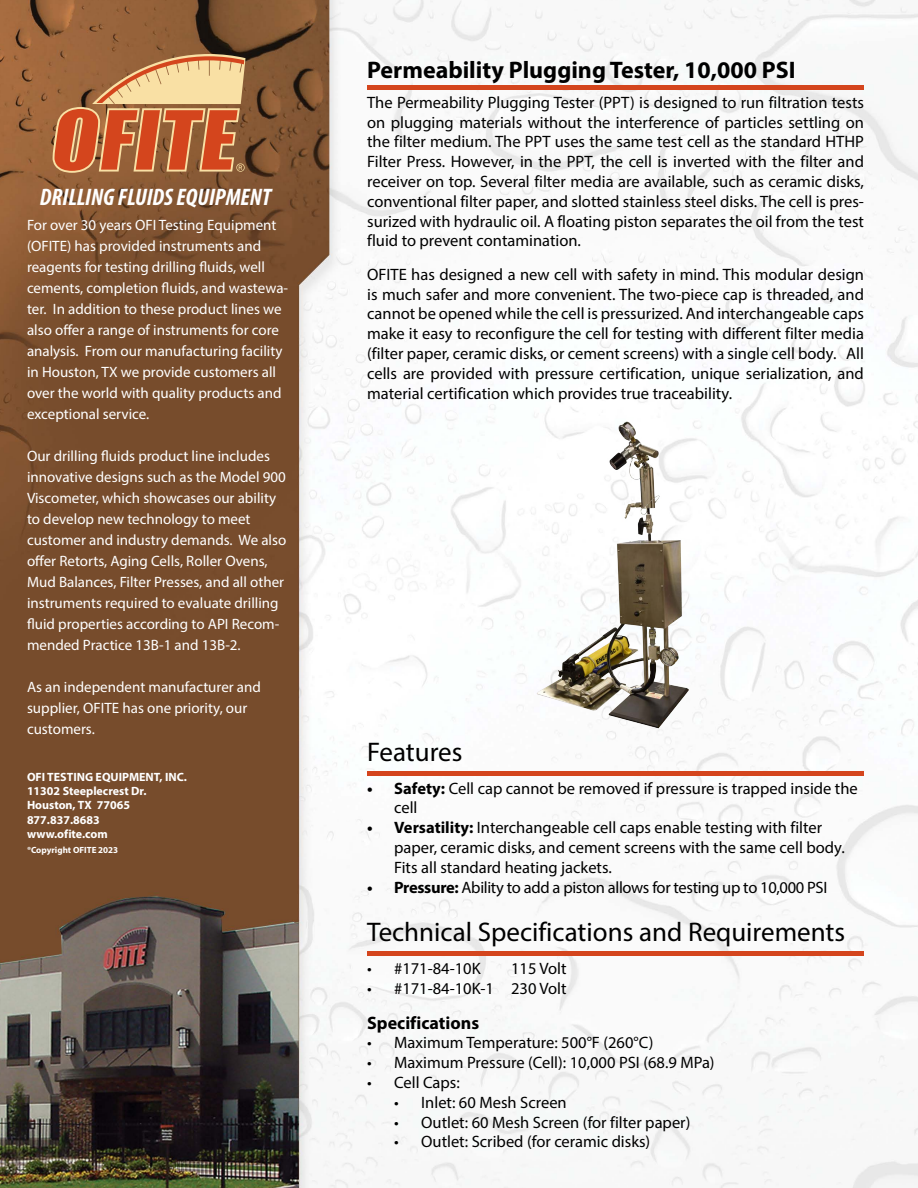
<style>
.page{position:relative;width:918px;height:1188px;background:#fff}
.page>*{position:absolute;margin:0;border:0;box-sizing:border-box;transform-origin:0 0}
.t1{font:27px "Myriad Pro";color:#000}
.t2{font:700 24px "Myriad Pro";color:#000}
.t3{font:italic 700 condensed 24px "Myriad Pro";color:#fff}
.t4{font:700 18px "Myriad Pro";color:#000}
.t5{font:16.5px/19.8px "Myriad Pro";color:#000;text-align:justify}
.t6{font:16.5px "Myriad Pro";letter-spacing:-.02em;color:#000}
.t7{font:15px/21px "Myriad Pro";color:#fff}
.t8{font:700 12px/14.4px "Myriad Pro";color:#fff}
.t9{font:700 9px "Myriad Pro";color:#fff}
.s1{font-weight:700}
</style>
<div class="page">
<img style="left:0;top:0;width:918px;height:1188px">
<svg style="left:53px;top:54px;width:193px;height:119px;background:#c67e50"></svg>
<img style="left:530px;top:413px;width:172px;height:324px">
<hr style="left:367px;top:85px;width:497px;height:4px;background:#d4451d">
<hr style="left:367px;top:772px;width:497px;height:4px;background:#d4451d">
<hr style="left:367px;top:952px;width:497px;height:4px;background:#d4451d">
<h2 class="t3" style="left:40px;top:183px;width:232px">DRILLING FLUIDS EQUIPMENT</h2>
<p class="t7" style="left:27px;top:215px;width:263px">For over 30 years OFI Testing Equipment (OFITE) has provided instruments and reagents for testing drilling fluids, well cements, completion fluids, and wastewa&shy;ter. In addition to these product lines we also offer a range of instruments for core analysis. From our manufacturing facility in Houston, TX we provide customers all over the world with quality products and exceptional service.</p>
<p class="t7" style="left:27px;top:446px;width:261px">Our drilling fluids product line includes innovative designs such as the Model 900<br>Viscometer, which showcases our ability to develop new technology to meet customer and industry demands. We also offer Retorts, Aging Cells, Roller Ovens, Mud Balances, Filter Presses, and all other instruments required to evaluate drilling fluid properties according to API Recom&shy;mended Practice 13B-1 and 13B-2.</p>
<p class="t7" style="left:27px;top:677px;width:235px">As an independent manufacturer and supplier, OFITE has one priority, our customers.</p>
<p class="t8" style="left:27px;top:769px;width:161px">OFI TESTING EQUIPMENT, INC.<br>11302 Steeplecrest Dr.<br>Houston, TX 77065<br>877.837.8683<br>www.ofite.com</p>
<p class="t9" style="left:27px;top:844px;width:93px">®Copyright OFITE 2023</p>
<h2 class="t2" style="left:367px;top:55px;width:430px">Permeability Plugging Tester, 10,000 PSI</h2>
<p class="t5" style="left:367px;top:92px;width:498px">The Permeability Plugging Tester (PPT) is designed to run filtration tests on plugging materials without the interference of particles settling on the filter medium. The PPT uses the same test cell as the standard HTHP Filter Press. However, in the PPT, the cell is inverted with the filter and receiver on top. Several filter media are available, such as ceramic disks, conventional filter paper, and slotted stainless steel disks. The cell is pres&shy;surized with hydraulic oil. A floating piston separates the oil from the test fluid to prevent contamination.</p>
<p class="t5" style="left:367px;top:264px;width:498px">OFITE has designed a new cell with safety in mind. This modular design is much safer and more convenient. The two-piece cap is threaded, and cannot be opened while the cell is pressurized. And interchangeable caps make it easy to reconfigure the cell for testing with different filter media (filter paper, ceramic disks, or cement screens) with a single cell body. All cells are provided with pressure certification, unique serialization, and material certification which provides true traceability.</p>
<h1 class="t1" style="left:367px;top:735px;width:97px">Features</h1>
<p class="t5" style="left:394px;top:778px;width:465px;text-indent:-27px"><span class="s1">• Safety:</span> Cell cap cannot be removed if pressure is trapped inside the cell</p>
<p class="t5" style="left:394px;top:818px;width:452px;text-align:left;text-indent:-27px"><span class="s1">• Versatility:</span> Interchangeable cell caps enable testing with filter paper, ceramic disks, and cement screens with the same cell body.<br>Fits all standard heating jackets.</p>
<p class="t6" style="left:367px;top:877px;width:462px"><span class="s1">• Pressure:</span> Ability to add a piston allows for testing up to 10,000 PSI</p>
<h1 class="t1" style="left:367px;top:915px;width:480px">Technical Specifications and Requirements</h1>
<p class="t5" style="left:367px;top:958px;width:115px">• #171-84-10K</p>
<p class="t5" style="left:511px;top:958px;width:57px">115 Volt</p>
<p class="t5" style="left:367px;top:978px;width:201px">• #171-84-10K-1 230 Volt</p>
<p class="t4" style="left:367px;top:1011px;width:113px">Specifications</p>
<p class="t5" style="left:367px;top:1033px;width:288px">• Maximum Temperature: 500°F (260°C)</p>
<p class="t5" style="left:367px;top:1053px;width:349px">• Maximum Pressure (Cell): 10,000 PSI (68.9 MPa)</p>
<p class="t5" style="left:367px;top:1072px;width:94px">• Cell Caps:</p>
<p class="t5" style="left:394px;top:1092px;width:174px">• Inlet: 60 Mesh Screen</p>
<p class="t5" style="left:394px;top:1112px;width:298px">• Outlet: 60 Mesh Screen (for filter paper)</p>
<p class="t5" style="left:394px;top:1132px;width:258px">• Outlet: Scribed (for ceramic disks)</p>
</div>
